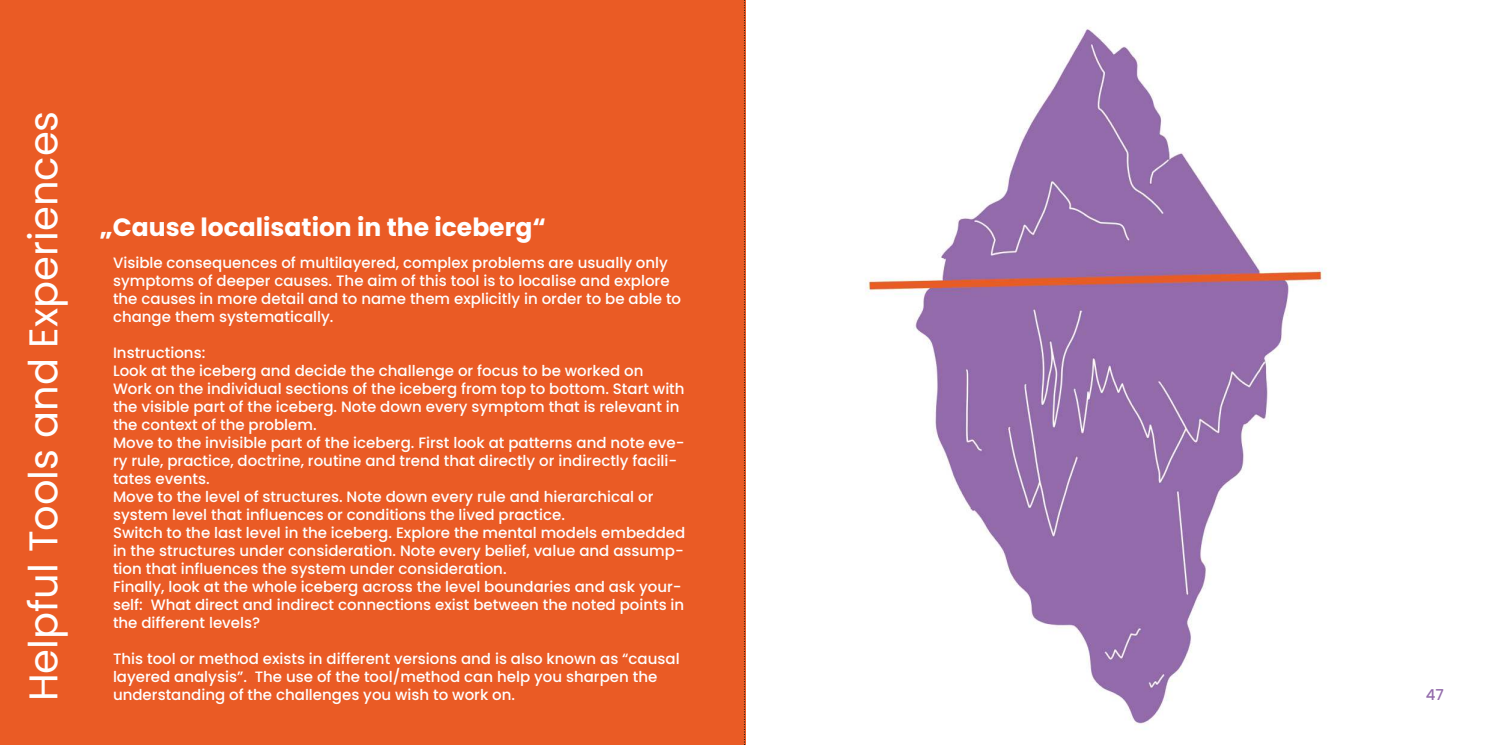
<style>
.page{position:relative;width:1489px;height:745px;background:#fff}
.page>*{position:absolute;margin:0;border:0;box-sizing:border-box;transform-origin:0 0}
.t1{font:40px "Poppins";color:#fff}
.t2{font:700 25px "Poppins";color:#fff}
.t3{font:500 15px/18px "Poppins";color:#fff}
.t4{font:500 15px "Poppins";color:#936bab}
</style>
<div class="page">
<div style="left:0;top:0;width:745px;height:744px;background:#ea5b25"></div>
<svg style="left:743px;top:0;width:2px;height:745px"></svg>
<img style="left:865px;top:27px;width:461px;height:698px">
<h1 class="t1" style="left:27px;top:700px;width:591px;rotate:-90deg">Helpful Tools and Experiences</h1>
<h2 class="t2" style="left:100px;top:212px;width:447px">„Cause localisation in the iceberg“</h2>
<p class="t3" style="left:113px;top:253px;width:569px">Visible consequences of multilayered, complex problems are usually only symptoms of deeper causes. The aim of this tool is to localise and explore the causes in more detail and to name them explicitly in order to be able to change them systematically.</p>
<p class="t3" style="left:113px;top:343px;width:573px">Instructions:<br>Look at the iceberg and decide the challenge or focus to be worked on Work on the individual sections of the iceberg from top to bottom. Start with the visible part of the iceberg. Note down every symptom that is relevant in the context of the problem.<br>Move to the invisible part of the iceberg. First look at patterns and note eve&shy;ry rule, practice, doctrine, routine and trend that directly or indirectly facili&shy;tates events.<br>Move to the level of structures. Note down every rule and hierarchical or system level that influences or conditions the lived practice.<br>Switch to the last level in the iceberg. Explore the mental models embedded in the structures under consideration. Note every belief, value and assump&shy;tion that influences the system under consideration.<br>Finally, look at the whole iceberg across the level boundaries and ask your&shy;self: What direct and indirect connections exist between the noted points in the different levels?</p>
<p class="t3" style="left:113px;top:649px;width:568px">This tool or method exists in different versions and is also known as “causal layered analysis”. The use of the tool/method can help you sharpen the understanding of the challenges you wish to work on.</p>
<p class="t4" style="left:1425px;top:686px;width:20px">47</p>
</div>
